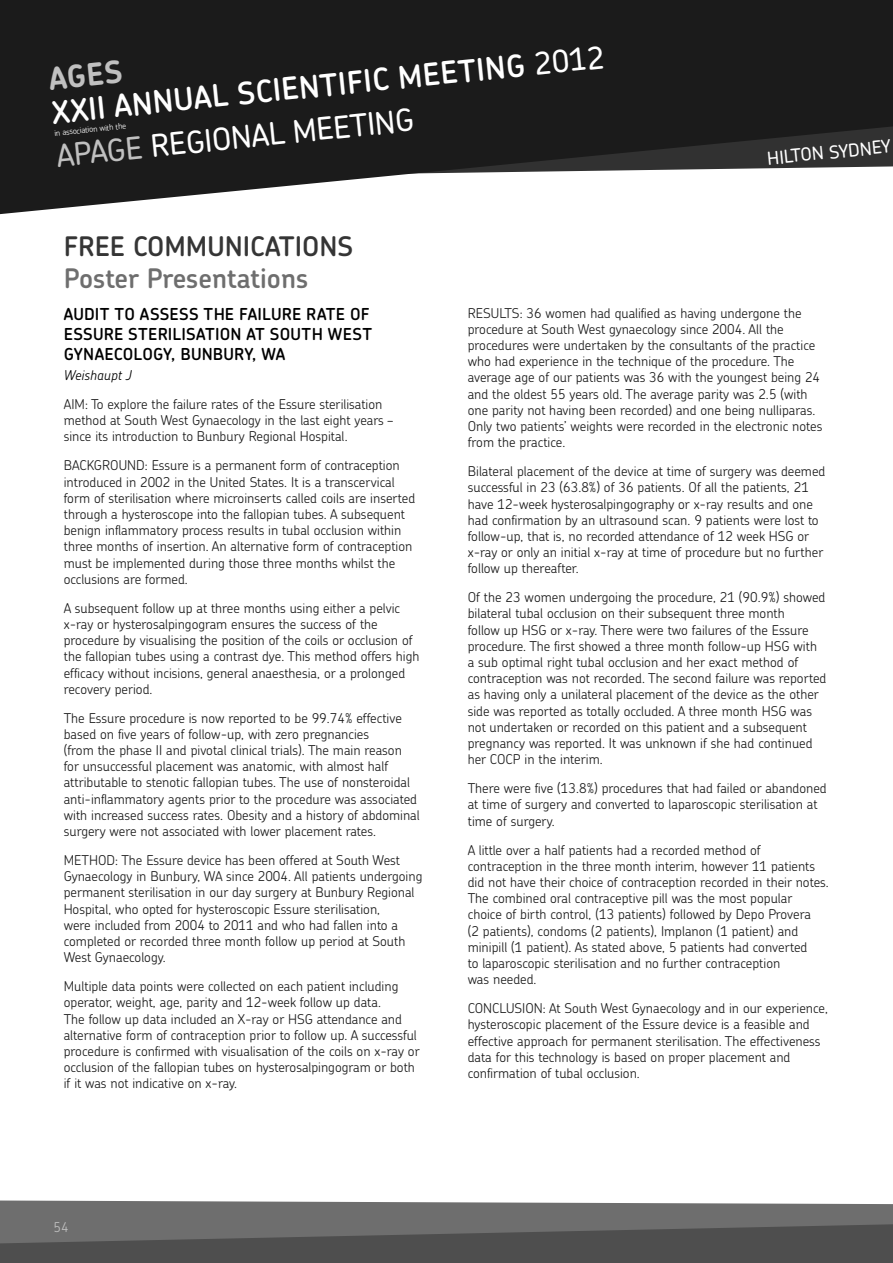
<style>
.page{position:relative;width:893px;height:1263px;background:#fff}
.page>*{position:absolute;margin:0;border:0;box-sizing:border-box;transform-origin:0 0}
.t1{font:600 30.9px "Chevin";color:#fff}
.t2{font:500 30.9px "Chevin";color:#fff}
.t3{font:700 30.9px "Chevin";color:#c0c0c0}
.t4{font:600 27px "Chevin";color:#6e6e6e}
.t5{font:600 27px "Chevin";color:#353535}
.t6{font:500 18px "Chevin";color:#fff}
.t7{font:600 16.5px "Chevin";letter-spacing:.015em;color:#000}
.t8{font:300 13.5px/16.2px "Chevin";color:#1b1b1b}
.t9{font:italic 300 13.5px "Chevin";letter-spacing:.005em;color:#000}
.t10{font:300 13.5px "Chevin";color:#c0c0c0}
.t11{font:300 8.25px "Chevin";color:#fff}
.s1{font-weight:600}
.s2{color:#c0c0c0}
</style>
<div class="page">
<svg style="left:0;top:1200px;width:893px;height:5px"></svg>
<svg style="left:0;top:0;width:893px;height:214px;background:#3d3d3d"></svg>
<svg style="left:0;top:1205px;width:893px;height:58px;background:#5d5d5d"></svg>
<h1 class="t1" style="left:345px;top:63px;width:95px;rotate:-6deg">FIC MEETIN</h1>
<h1 class="t2" style="left:504px;top:47px;width:100px;rotate:-6deg"><span class="s1">G</span> 2012</h1>
<h1 class="t3" style="left:47px;top:59px;width:75px;rotate:-6deg">AGES</h1>
<h1 class="t1" style="left:209px;top:76px;width:45px;rotate:-6deg">L SCIENTI</h1>
<h1 class="t1" style="left:50px;top:93px;width:99px;rotate:-6deg">XXII ANNUA</h1>
<h1 class="t2" style="left:55px;top:136px;width:360px;rotate:-6deg"><span class="s2">APAGE</span> REGION AL MEETIN G</h1>
<p class="t11" style="left:54px;top:128px;width:74px;rotate:-6deg">in association with the</p>
<h3 class="t6" style="left:766px;top:147px;width:125px;rotate:-6deg">Hilt on SYDNEY</h3>
<h2 class="t5" style="left:64px;top:228px;width:291px">FREE COMMUNICATIONS</h2>
<h2 class="t4" style="left:64px;top:261px;width:246px">POSTER PRESENTATIONS</h2>
<p class="t7" style="left:64px;top:303px;width:13px">AUDIT</p>
<p class="t7" style="left:115px;top:303px;width:37px">TO ASSESS</p>
<p class="t7" style="left:204px;top:303px;width:72px">THE FAI LURE</p>
<p class="t7" style="left:306px;top:303px;width:11px">RATE</p>
<p class="t7" style="left:350px;top:303px;width:21px">OF</p>
<p class="t7" style="left:64px;top:323px;width:13px">ESSURE</p>
<p class="t7" style="left:128px;top:323px;width:10px">STERI</p>
<p class="t7" style="left:172px;top:323px;width:27px">LISATION</p>
<p class="t7" style="left:246px;top:323px;width:38px">AT SOUT</p>
<p class="t7" style="left:312px;top:323px;width:35px">H WEST</p>
<p class="t7" style="left:64px;top:343px;width:3px">GYNAECO</p>
<p class="t7" style="left:133px;top:343px;width:60px">LOGY, BUNBURY</p>
<p class="t7" style="left:252px;top:343px;width:34px">, WA</p>
<p class="t9" style="left:64px;top:366px;width:69px">Weishaupt J</p>
<p class="t8" style="left:64px;top:396px;width:331px">AIM: To explore the failure rates of the Essure sterilisation method at South West Gynaecology in the last eight years – since its introduction to Bunbury Regional Hospital.</p>
<p class="t8" style="left:64px;top:457px;width:353px">BACKGROUND: Essure is a permanent form of contraception introduced in 2002 in the United States. It is a transcervical form of sterilisation where microinserts called coils are inserted through a hysteroscope into the fallopian tubes. A subsequent benign inflammatory process results in tubal occlusion within three months of insertion. An alternative form of contraception must be implemented during those three months whilst the occlusions are formed.</p>
<p class="t8" style="left:64px;top:599px;width:357px">A subsequent follow up at three months using either a pelvic x-ray or hysterosalpingogram ensures the success of the procedure by visualising the position of the coils or occlusion of the fallopian tubes using a contrast dye. This method offers high efficacy without incisions, general anaesthesia, or a prolonged recovery period.</p>
<p class="t8" style="left:64px;top:709px;width:357px">The Essure procedure is now reported to be 99.74% effective based on five years of follow-up, with zero pregnancies<br>(from the phase II and pivotal clinical trials). The main reason for unsuccessful placement was anatomic, with almost half attributable to stenotic fallopian tubes. The use of nonsteroidal anti-inflammatory agents prior to the procedure was associated with increased success rates. Obesity and a history of abdominal surgery were not associated with lower placement rates.</p>
<p class="t8" style="left:64px;top:852px;width:360px">METHOD: The Essure device has been offered at South West Gynaecology in Bunbury, WA since 2004. All patients undergoing permanent sterilisation in our day surgery at Bunbury Regional Hospital, who opted for hysteroscopic Essure sterilisation,<br>were included from 2004 to 2011 and who had fallen into a completed or recorded three month follow up period at South West Gynaecology.</p>
<p class="t8" style="left:64px;top:978px;width:357px">Multiple data points were collected on each patient including operator, weight, age, parity and 12-week follow up data.<br>The follow up data included an X-ray or HSG attendance and alternative form of contraception prior to follow up. A successful procedure is confirmed with visualisation of the coils on x-ray or occlusion of the fallopian tubes on hysterosalpingogram or both if it was not indicative on x-ray.</p>
<p class="t8" style="left:468px;top:304px;width:356px">RESULTS: 36 women had qualified as having undergone the procedure at South West gynaecology since 2004. All the procedures were undertaken by the consultants of the practice who had experience in the technique of the procedure. The average age of our patients was 36 with the youngest being 24 and the oldest 55 years old. The average parity was 2.5 (with one parity not having been recorded) and one being nulliparas.<br>Only two patients’ weights were recorded in the electronic notes from the practice.</p>
<p class="t8" style="left:468px;top:463px;width:359px">Bilateral placement of the device at time of surgery was deemed successful in 23 (63.8%) of 36 patients. Of all the patients, 21 have 12-week hysterosalpingography or x-ray results and one had confirmation by an ultrasound scan. 9 patients were lost to follow-up, that is, no recorded attendance of 12 week HSG or x-ray or only an initial x-ray at time of procedure but no further follow up thereafter.</p>
<p class="t8" style="left:468px;top:589px;width:360px">Of the 23 women undergoing the procedure, 21 (90.9%) showed bilateral tubal occlusion on their subsequent three month<br>follow up HSG or x-ray. There were two failures of the Essure procedure. The first showed a three month follow-up HSG with a sub optimal right tubal occlusion and her exact method of contraception was not recorded. The second failure was reported as having only a unilateral placement of the device as the other side was reported as totally occluded. A three month HSG was not undertaken or recorded on this patient and a subsequent pregnancy was reported. It was unknown if she had continued her COCP in the interim.</p>
<p class="t8" style="left:468px;top:780px;width:360px">There were five (13.8%) procedures that had failed or abandoned at time of surgery and converted to laparoscopic sterilisation at time of surgery.</p>
<p class="t8" style="left:468px;top:841px;width:363px">A little over a half patients had a recorded method of contraception in the three month interim, however 11 patients did not have their choice of contraception recorded in their notes.<br>The combined oral contraceptive pill was the most popular choice of birth control, (13 patients) followed by Depo Provera<br>(2 patients), condoms (2 patients), Implanon (1 patient) and minipill (1 patient). As stated above, 5 patients had converted<br>to laparoscopic sterilisation and no further contraception<br>was needed.</p>
<p class="t8" style="left:468px;top:1000px;width:362px">CONCLUSION: At South West Gynaecology and in our experience, hysteroscopic placement of the Essure device is a feasible and effective approach for permanent sterilisation. The effectiveness data for this technology is based on proper placement and confirmation of tubal occlusion.</p>
<p class="t10" style="left:54px;top:1218px;width:17px">54</p>
</div>
